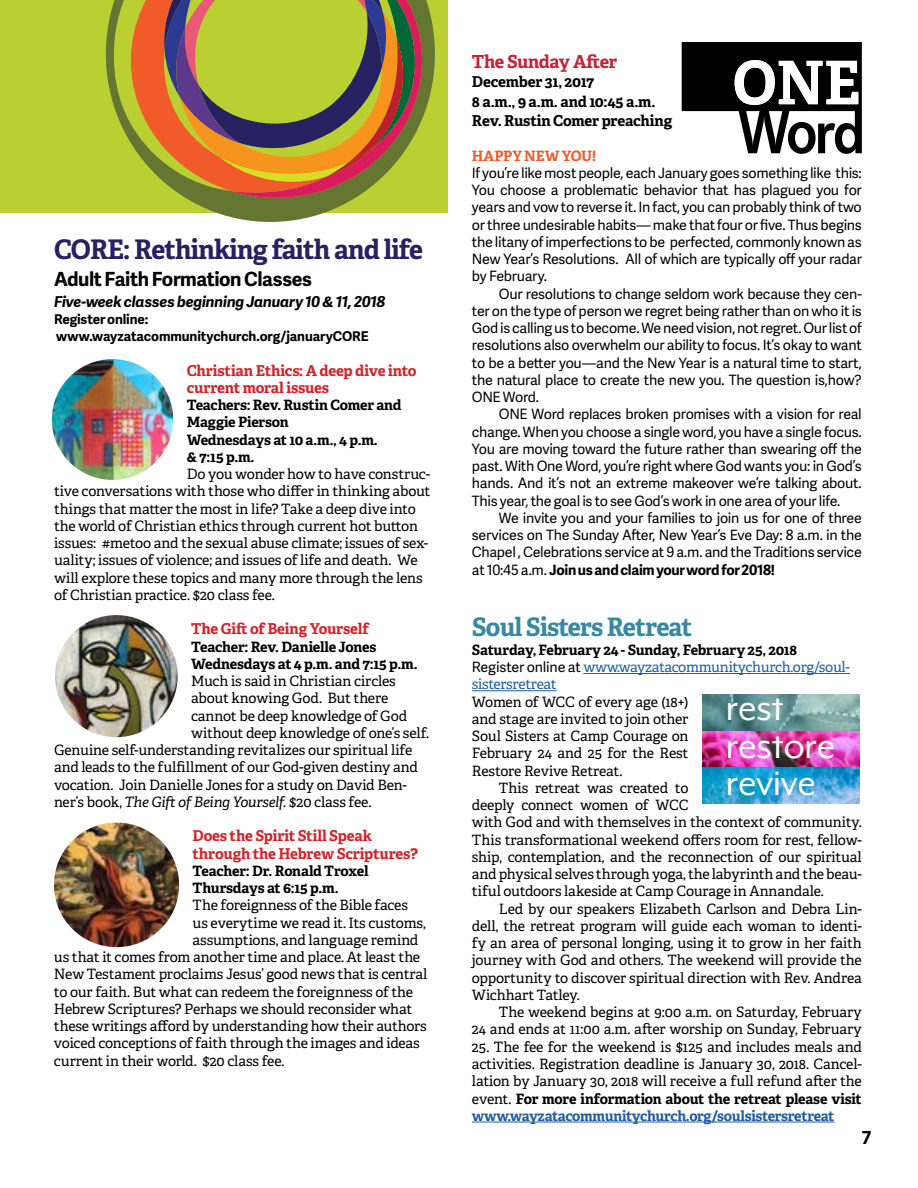
<style>
.page{position:relative;width:918px;height:1188px;background:#fff}
.page>*{position:absolute;margin:0;border:0;box-sizing:border-box;transform-origin:0 0}
.t1{font:39px/37.5px "Mr Eaves XL Mod OT";color:#fff}
.t2{font:700 27px "Adelle PE";letter-spacing:-.03em;color:#262262}
.t3{font:700 25.5px "Adelle PE";letter-spacing:-.035em;color:#3788a3}
.t4{font:700 19.5px "Adelle Sans";letter-spacing:-.02em;color:#000}
.t5{font:700 18px "Adelle PE";letter-spacing:-.025em;color:#c72138}
.t6{font:700 18px "Adelle Sans";color:#000}
.t7{font:700 15px/17.2px "Adelle PE";letter-spacing:-.01em;color:#d2232a}
.t8{font:700 15px/19.5px "Adelle PE";letter-spacing:-.015em;color:#000}
.t9{font:italic 700 15px "Adelle Sans";letter-spacing:-.01em;color:#000}
.t10{font:14.25px/17.2px "Adelle PE";letter-spacing:-.01em;color:#000;text-align:justify}
.t11{font:14.25px/17.2px "Adelle Sans";letter-spacing:-.02em;color:#000;text-align:justify}
.t12{font:700 14.25px/17.2px "Adelle PE";letter-spacing:-.015em;color:#000}
.t13{font:14.25px/17.2px "Adelle PE";letter-spacing:-.02em;color:#215e9e}
.t14{font:italic 14.25px "Adelle PE";letter-spacing:-.025em;color:#000}
.t15{font:700 14.25px "Adelle PE";letter-spacing:-.01em;color:#f15a29}
.t16{font:700 13.5px/17.2px "Adelle Sans";letter-spacing:-.01em;color:#000}
.s1{font-style:normal}
.s2{font-weight:700}
.s3{font-weight:700;color:#000}
.s4{font-family:"Adelle Sans";color:#000}
.s5{font-weight:700;color:#215e9e}
</style>
<div class="page">
<div style="left:0;top:0;width:447px;height:213px;background:#bad032"></div>
<img style="left:52px;top:359px;width:121px;height:121px;border-radius:61px">
<img style="left:54px;top:823px;width:125px;height:124px;border-radius:62px">
<svg style="left:106px;top:0;width:329px;height:222px"></svg>
<svg style="left:131px;top:0;width:33px;height:193px;fill:#f15a29"></svg>
<svg style="left:164px;top:0;width:258px;height:198px"></svg>
<img style="left:55px;top:615px;width:123px;height:122px;border-radius:61px">
<svg style="left:682px;top:42px;width:180px;height:112px"></svg>
<hr style="left:583px;top:673px;width:267px;height:1px;background:#215e9e">
<hr style="left:472px;top:690px;width:85px;height:1px;background:#215e9e">
<hr style="left:472px;top:1122px;width:363px;height:1px;background:#215e9e">
<img style="left:702px;top:695px;width:158px;height:109px">
<h2 class="t2" style="left:54px;top:230px;width:370px">CORE: Rethinking faith and life</h2>
<h3 class="t4" style="left:54px;top:264px;width:260px">Adult Faith Formation Classes</h3>
<p class="t9" style="left:54px;top:291px;width:333px">Five-week classes beginning January 10 &amp; 11, 2018</p>
<p class="t16" style="left:54px;top:310px;width:316px">Register online: www.wayzatacommunitychurch.org/januaryCORE</p>
<p class="t7" style="left:187px;top:361px;width:231px">Christian Ethics: A deep dive into current moral issues</p>
<p class="t12" style="left:187px;top:396px;width:216px">Teachers: Rev. Rustin Comer and<br>Maggie Pierson<br>Wednesdays at 10 a.m., 4 p.m.<br>&amp; 7:15 p.m.</p>
<p class="t10" style="left:54px;top:465px;width:378px;text-align:left;text-indent:133px">Do you wonder how to have construc&shy;tive conversations with those who differ in thinking about things that matter the most in life? Take a deep dive into the world of Christian ethics through current hot button issues: #metoo and the sexual abuse climate; issues of sex&shy;uality; issues of violence; and issues of life and death. We will explore these topics and many more through the lens of Christian practice. $20 class fee.</p>
<p class="t7" style="left:191px;top:620px;width:179px">The Gift of Being Yourself</p>
<p class="t12" style="left:191px;top:637px;width:228px">Teacher: Rev. Danielle Jones<br>Wednesdays at 4 p.m. and 7:15 p.m.</p>
<p class="t10" style="left:191px;top:672px;width:206px">Much is said in Christian circles</p>
<p class="t10" style="left:191px;top:689px;width:199px">about knowing God. But there</p>
<p class="t10" style="left:191px;top:706px;width:218px">cannot be deep knowledge of God</p>
<p class="t10" style="left:191px;top:724px;width:240px">without deep knowledge of one’s self.</p>
<p class="t10" style="left:54px;top:741px;width:360px">Genuine self-understanding revitalizes our spiritual life</p>
<p class="t10" style="left:54px;top:758px;width:365px">and leads to the fulfillment of our God-given destiny and</p>
<p class="t10" style="left:54px;top:775px;width:354px">vocation. Join Danielle Jones for a study on David Ben-</p>
<p class="t14" style="left:54px;top:792px;width:319px"><span class="s1">ner’s book,</span> The Gift of Being Yourself. <span class="s1">$20 class fee.</span></p>
<p class="t7" style="left:193px;top:827px;width:227px">Does the Spirit Still Speak through the Hebrew Scriptures?</p>
<p class="t12" style="left:193px;top:862px;width:178px">Teacher: Dr. Ronald Troxel<br>Thursdays at 6:15 p.m.</p>
<p class="t10" style="left:193px;top:896px;width:217px">The foreignness of the Bible faces</p>
<p class="t10" style="left:193px;top:913px;width:235px">us everytime we read it. Its customs,</p>
<p class="t10" style="left:193px;top:931px;width:227px">assumptions, and language remind</p>
<p class="t10" style="left:54px;top:948px;width:368px">us that it comes from another time and place. At least the</p>
<p class="t10" style="left:54px;top:965px;width:375px">New Testament proclaims Jesus’ good news that is central</p>
<p class="t10" style="left:54px;top:982px;width:361px">to our faith. But what can redeem the foreignness of the</p>
<p class="t10" style="left:54px;top:1000px;width:360px">Hebrew Scriptures? Perhaps we should reconsider what</p>
<p class="t10" style="left:54px;top:1017px;width:374px">these writings afford by understanding how their authors</p>
<p class="t10" style="left:54px;top:1034px;width:367px">voiced conceptions of faith through the images and ideas</p>
<p class="t10" style="left:54px;top:1051px;width:232px">current in their world. $20 class fee.</p>
<p class="t5" style="left:472px;top:48px;width:147px">The Sunday After</p>
<p class="t8" style="left:472px;top:71px;width:202px">December 31, 2017<br>8 a.m., 9 a.m. and 10:45 a.m.<br>Rev. Rustin Comer preaching</p>
<p class="t15" style="left:472px;top:145px;width:126px">HAPPY NEW YOU!</p>
<p class="t11" style="left:472px;top:164px;width:391px">If you’re like most people, each January goes something like this:<br>You choose a problematic behavior that has plagued you for years and vow to reverse it. In fact, you can probably think of two or three undesirable habits— make that four or five. Thus begins the litany of imperfections to be perfected, commonly known as New Year’s Resolutions. All of which are typically off your radar by February.</p>
<p class="t11" style="left:472px;top:284px;width:391px;text-indent:27px">Our resolutions to change seldom work because they cen&shy;ter on the type of person we regret being rather than on who it is God is calling us to become. We need vision, not regret. Our list of resolutions also overwhelm our ability to focus. It’s okay to want to be a better you—and the New Year is a natural time to start, the natural place to create the new you. The question is,how?<br>ONE Word.</p>
<p class="t11" style="left:472px;top:405px;width:391px;text-indent:27px">ONE Word replaces broken promises with a vision for real change. When you choose a single word, you have a single focus.<br>You are moving toward the future rather than swearing off the past. With One Word, you’re right where God wants you: in God’s hands. And it’s not an extreme makeover we’re talking about.<br>This year, the goal is to see God’s work in one area of your life.</p>
<p class="t11" style="left:472px;top:509px;width:391px;text-indent:27px">We invite you and your families to join us for one of three services on The Sunday After, New Year’s Eve Day: 8 a.m. in the Chapel , Celebrations service at 9 a.m. and the Traditions service at 10:45 a.m. <span class="s2">Join us and claim your word for 2018!</span></p>
<h3 class="t3" style="left:472px;top:609px;width:222px">Soul Sisters Retreat</h3>
<p class="t13" style="left:472px;top:641px;width:380px"><span class="s3">Saturday, February 24 - Sunday, February 25, 2018<br></span><span class="s4">Register online at</span> www.wayzatacommunitychurch.org/soul&shy;sistersretreat</p>
<p class="t10" style="left:472px;top:692px;width:218px">Women of WCC of every age (18+) and stage are invited to join other Soul Sisters at Camp Courage on February 24 and 25 for the Rest Restore Revive Retreat.</p>
<p class="t10" style="left:472px;top:779px;width:391px;text-align:left;text-indent:27px">This retreat was created to<br>deeply connect women of WCC<br>with God and with themselves in the context of community.<br>This transformational weekend offers room for rest, fellow&shy;ship, contemplation, and the reconnection of our spiritual and physical selves through yoga, the labyrinth and the beau&shy;tiful outdoors lakeside at Camp Courage in Annandale.</p>
<p class="t10" style="left:472px;top:899px;width:391px;text-indent:27px">Led by our speakers Elizabeth Carlson and Debra Lin&shy;dell, the retreat program will guide each woman to identi&shy;fy an area of personal longing, using it to grow in her faith journey with God and others. The weekend will provide the opportunity to discover spiritual direction with Rev. Andrea Wichhart Tatley.</p>
<p class="t10" style="left:472px;top:1003px;width:391px;text-align:right">The weekend begins at 9:00 a.m. on Saturday, February<br>24 and ends at 11:00 a.m. after worship on Sunday, February</p>
<p class="t10" style="left:472px;top:1037px;width:391px">25. The fee for the weekend is $125 and includes meals and activities. Registration deadline is January 30, 2018. Cancel&shy;lation by January 30, 2018 will receive a full refund after the event. <span class="s2">For more information about the retreat please visit </span><span class="s5">www.wayzatacommunitychurch.org/soulsistersretreat</span></p>
<h1 class="t1" style="left:726px;top:690px;width:111px">rest restore revive</h1>
<p class="t6" style="left:862px;top:1124px;width:11px">7</p>
</div>
